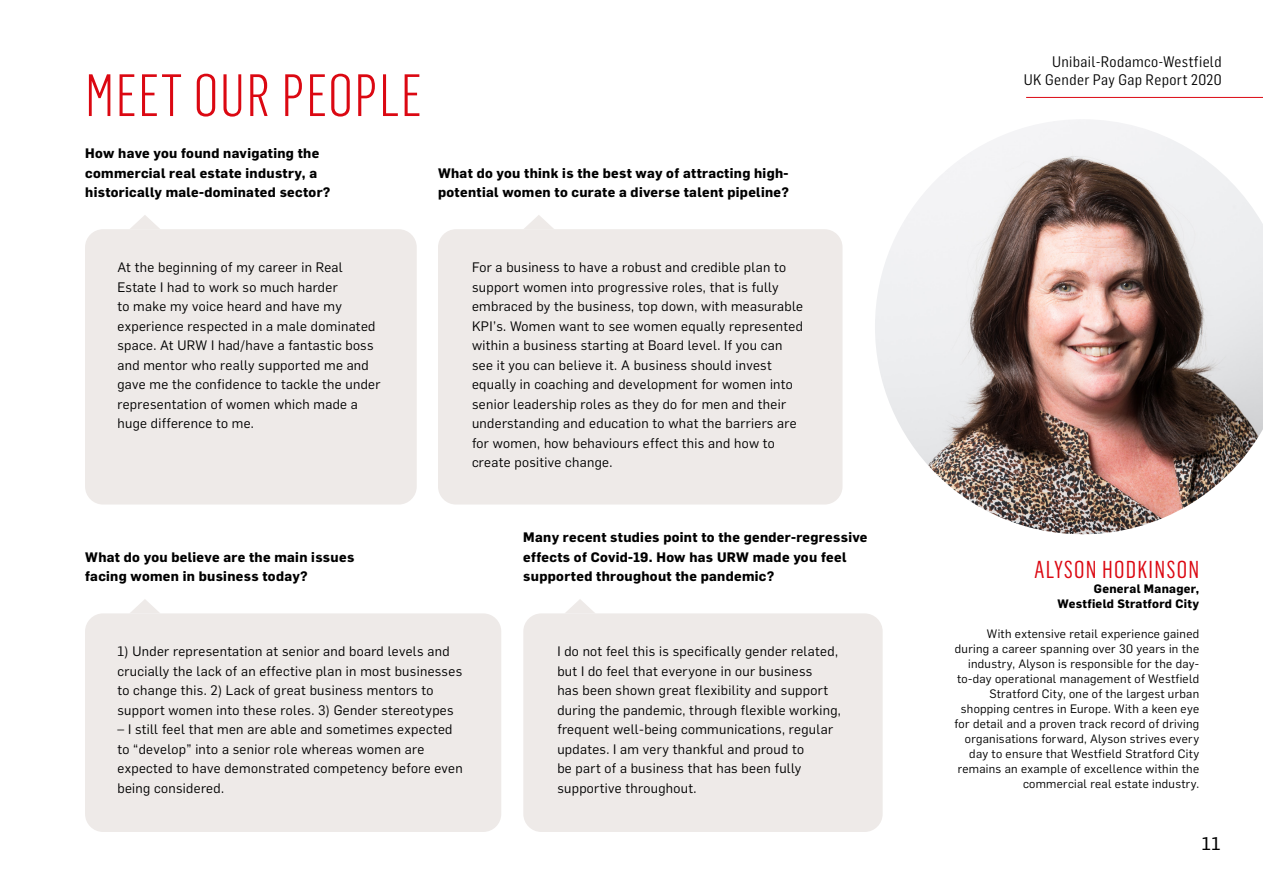
<style>
.page{position:relative;width:1263px;height:893px;background:#fff}
.page>*{position:absolute;margin:0;border:0;box-sizing:border-box;transform-origin:0 0}
.Large_Heading{font:300 58.5px "Flama Condensed";letter-spacing:.025em;color:#db0812}
.intro_text{font:24px "Flama Condensed";letter-spacing:.05em;color:#db0812}
.body_white{font:18px "Flama Basic";color:#000}
.t1{font:15px/18px "Flama Semicondensed";letter-spacing:.025em;color:#000;text-align:right}
.body{font:13.5px/19.5px "Flama";letter-spacing:.025em;color:#000}
.body_bold{font:700 13.5px/19.5px "Flama";letter-spacing:.025em;color:#000}
.body-2{font:12px/15px "Flama";letter-spacing:.025em;color:#000;text-align:right}
.body-3{font:700 12px "Flama";letter-spacing:.025em;color:#000}
</style>
<div class="page">
<img style="left:875px;top:120px;width:388px;height:414px">
<div style="left:85px;top:229px;width:332px;height:276px;background:#eeeae8;border-radius:18px"></div>
<div style="left:85px;top:613px;width:416px;height:219px;background:#eeeae8;border-radius:18px"></div>
<div style="left:438px;top:229px;width:404px;height:276px;background:#eeeae8;border-radius:18px"></div>
<div style="left:523px;top:613px;width:360px;height:219px;background:#eeeae8;border-radius:18px"></div>
<svg style="left:130px;top:215px;width:30px;height:14px"></svg>
<svg style="left:130px;top:599px;width:30px;height:14px"></svg>
<svg style="left:524px;top:215px;width:30px;height:14px"></svg>
<svg style="left:565px;top:599px;width:30px;height:14px"></svg>
<hr style="left:1026px;top:97px;width:237px;height:1px;background:#db0812">
<p class="Large_Heading" style="left:85px;top:59px;width:338px">MEET OUR PEOPLE</p>
<p class="body_bold" style="left:85px;top:143px;width:247px">How have you found navigating the commercial real estate industry, a historically male-dominated sector?</p>
<p class="body_bold" style="left:438px;top:162px;width:352px">What do you think is the best way of attracting high&shy;potential women to curate a diverse talent pipeline?</p>
<p class="body" style="left:117px;top:257px;width:265px">At the beginning of my career in Real Estate I had to work so much harder<br>to make my voice heard and have my experience respected in a male dominated space. At URW I had/have a fantastic boss and mentor who really supported me and gave me the confidence to tackle the under representation of women which made a huge difference to me.</p>
<p class="body_bold" style="left:85px;top:546px;width:270px">What do you believe are the main issues facing women in business today?</p>
<p class="body" style="left:472px;top:257px;width:333px">For a business to have a robust and credible plan to support women into progressive roles, that is fully embraced by the business, top down, with measurable KPI’s. Women want to see women equally represented within a business starting at Board level. If you can see it you can believe it. A business should invest equally in coaching and development for women into senior leadership roles as they do for men and their understanding and education to what the barriers are for women, how behaviours effect this and how to create positive change.</p>
<p class="body_bold" style="left:523px;top:527px;width:346px">Many recent studies point to the gender-regressive effects of Covid-19. How has URW made you feel supported throughout the pandemic?</p>
<p class="body" style="left:117px;top:641px;width:346px">1) Under representation at senior and board levels and crucially the lack of an effective plan in most businesses to change this. 2) Lack of great business mentors to support women into these roles. 3) Gender stereotypes</p>
<p class="body" style="left:117px;top:719px;width:347px">– I still feel that men are able and sometimes expected to “develop” into a senior role whereas women are expected to have demonstrated competency before even being considered.</p>
<p class="body" style="left:557px;top:641px;width:285px">I do not feel this is specifically gender related, but I do feel that everyone in our business<br>has been shown great flexibility and support during the pandemic, through flexible working, frequent well-being communications, regular updates. I am very thankful and proud to<br>be part of a business that has been fully supportive throughout.</p>
<p class="t1" style="left:1024px;top:52px;width:199px">Unibail-Rodamco-Westfield<br>UK Gender Pay Gap Report 2020</p>
<p class="intro_text" style="left:1034px;top:555px;width:167px">ALYSON HODKINSON</p>
<p class="body-3" style="left:1094px;top:580px;width:107px">General Manager,</p>
<p class="body-3" style="left:1057px;top:595px;width:143px">Westfield Stratford City</p>
<p class="body-2" style="left:954px;top:626px;width:246px">With extensive retail experience gained during a career spanning over 30 years in the industry, Alyson is responsible for the day&shy;to-day operational management of Westfield Stratford City, one of the largest urban shopping centres in Europe. With a keen eye for detail and a proven track record of driving organisations forward, Alyson strives every day to ensure that Westfield Stratford City remains an example of excellence within the commercial real estate industry.</p>
<p class="body_white" style="left:1202px;top:830px;width:20px">11</p>
</div>
